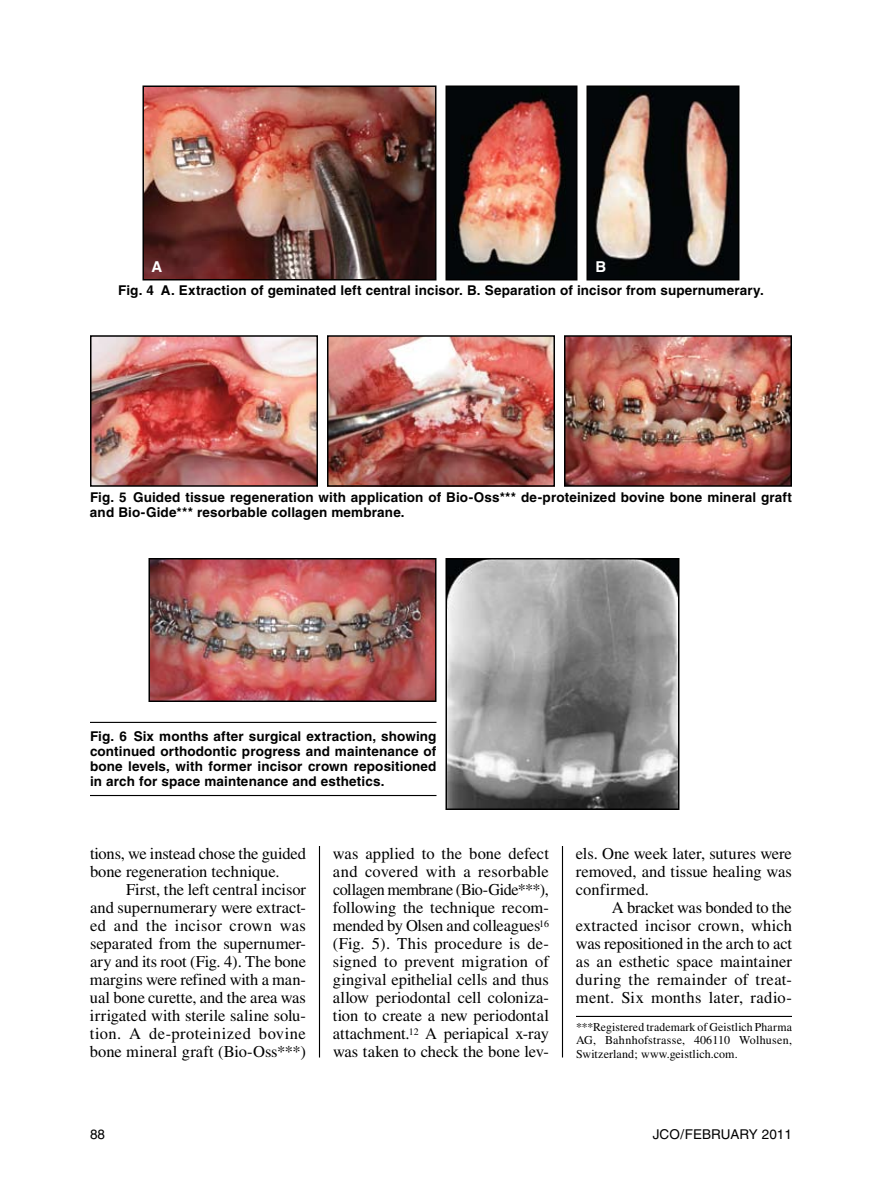
<style>
.page{position:relative;width:882px;height:1179px;background:#fff}
.page>*{position:absolute;margin:0;border:0;box-sizing:border-box;transform-origin:0 0}
.t1{font:16.5px/18px "Times";color:#000;text-align:justify}
.t2{font:700 15px "Helvetica";color:#fff}
.t3{font:700 13.5px/15px "Helvetica";letter-spacing:.01em;color:#000}
.t4{font:13.5px "Helvetica";color:#000}
.t5{font:12px/13.5px "Times";letter-spacing:.01em;color:#000;text-align:justify}
</style>
<div class="page">
<img style="left:145px;top:89px;width:288px;height:188px">
<div style="left:142px;top:86px;width:294px;height:194px;border:2px solid #000"></div>
<img style="left:449px;top:89px;width:126px;height:188px">
<div style="left:446px;top:86px;width:132px;height:194px;border:2px solid #000"></div>
<img style="left:589px;top:89px;width:148px;height:188px">
<div style="left:586px;top:86px;width:154px;height:194px;border:2px solid #000"></div>
<hr style="left:576px;top:1016px;width:216px;height:1px;background:#000">
<img style="left:93px;top:338px;width:222px;height:146px">
<div style="left:90px;top:335px;width:228px;height:152px;border:2px solid #000"></div>
<img style="left:567px;top:338px;width:222px;height:146px">
<div style="left:564px;top:335px;width:228px;height:152px;border:2px solid #000"></div>
<img style="left:330px;top:338px;width:222px;height:146px">
<div style="left:327px;top:335px;width:228px;height:152px;border:2px solid #000"></div>
<img style="left:151px;top:561px;width:282px;height:138px">
<div style="left:148px;top:558px;width:288px;height:144px;border:2px solid #000"></div>
<img style="left:449px;top:561px;width:228px;height:246px">
<div style="left:446px;top:558px;width:234px;height:252px;border:2px solid #000"></div>
<hr style="left:90px;top:722px;width:346px;height:1px;background:#000">
<hr style="left:90px;top:795px;width:346px;height:1px;background:#000">
<hr style="left:319px;top:846px;width:1px;height:212px;background:#000">
<hr style="left:562px;top:846px;width:1px;height:212px;background:#000">
<p class="t2" style="left:152px;top:257px;width:12px">A</p>
<p class="t2" style="left:596px;top:257px;width:12px">B</p>
<p class="t3" style="left:118px;top:283px;width:647px">Fig. 4 A. Extraction of geminated left central incisor. B. Separation of incisor from supernumerary.</p>
<p class="t3" style="left:90px;top:489px;width:703px">Fig. 5 Guided tissue regeneration with application of Bio-Oss*** de-proteinized bovine bone mineral graft and Bio-Gide*** resorbable collagen membrane.</p>
<p class="t3" style="left:90px;top:729px;width:348px;text-align:justify">Fig. 6 Six months after surgical extraction, showing continued orthodontic progress and maintenance of bone levels, with former incisor crown repositioned in arch for space maintenance and esthetics.</p>
<p class="t1" style="left:90px;top:844px;width:217px">tions, we instead chose the guided bone regeneration technique.</p>
<p class="t1" style="left:90px;top:880px;width:218px;text-indent:36px">First, the left central incisor and supernumerary were extract&shy;ed and the incisor crown was separated from the supernumer&shy;ary and its root (Fig. 4). The bone margins were refined with a man&shy;ual bone curette, and the area was irrigated with sterile saline solu&shy;tion. A de-proteinized bovine bone mineral graft (Bio-Oss***)</p>
<p class="t1" style="left:333px;top:844px;width:218px;text-align:left">was applied to the bone defect and covered with a resorbable collagen membrane (Bio-Gide***), following the technique recom&shy;mended by Olsen and colleagues<sup>16 </sup>(Fig. 5). This procedure is de-- signed to prevent migration of gingival epithelial cells and thus allow periodontal cell coloniza&shy;tion to create a new periodontal attachment.<sup>12</sup> A periapical x-ray was taken to check the bone lev-</p>
<p class="t1" style="left:576px;top:844px;width:217px">els. One week later, sutures were removed, and tissue healing was confirmed.</p>
<p class="t1" style="left:576px;top:898px;width:218px;text-indent:36px">A bracket was bonded to the extracted incisor crown, which was repositioned in the arch to act as an esthetic space maintainer during the remainder of treat&shy;ment. Six months later, radio-</p>
<p class="t5" style="left:576px;top:1020px;width:217px">***Registered trademark of Geistlich Pharma AG, Bahnhofstrasse, 406110 Wolhusen, Switzerland; www.geistlich.com.</p>
<p class="t4" style="left:90px;top:1126px;width:17px">88</p>
<p class="t4" style="left:653px;top:1126px;width:141px">JCO/FEBRUARY 2011</p>
</div>
